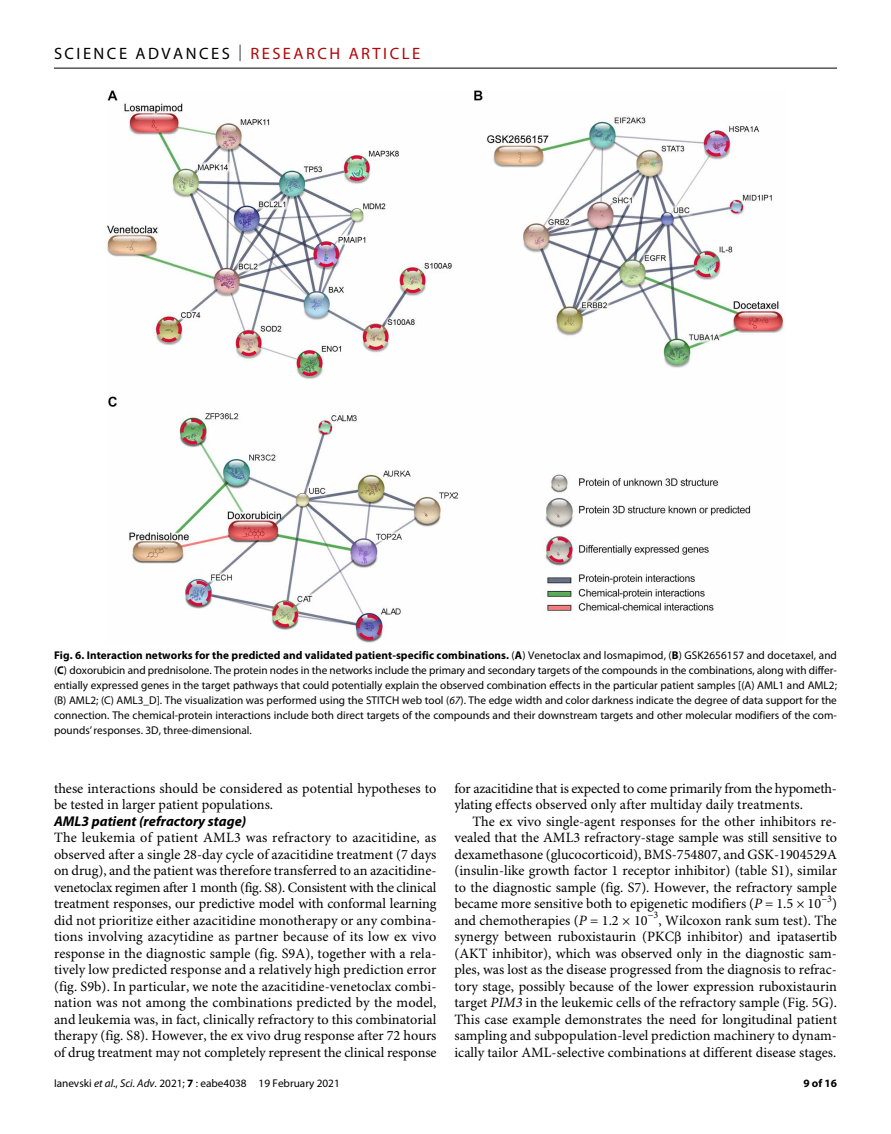
<style>
.page{position:relative;width:891px;height:1134px;background:#fff}
.page>*{position:absolute;margin:0;border:0;box-sizing:border-box;transform-origin:0 0}
.t1{font:16.5px "Myriad Pro";letter-spacing:.15em;color:#000}
.t2{font:14.25px/16.5px "Minion Pro";color:#000}
.t3{font:italic 700 14.25px "Myriad Pro";color:#000}
.t4{font:11.25px/15px "Myriad Pro";color:#000;text-align:justify}
.t5{font:700 11.25px "Myriad Pro";color:#000}
.s1{font-weight:300}
.s2{color:#b10508}
.s3{font-weight:700}
.s4{font-style:italic}
</style>
<div class="page">
<hr style="left:54px;top:68px;width:783px;height:1px;background:#000">
<img style="left:106px;top:90px;width:679px;height:553px">
<p class="t1" style="left:54px;top:40px;width:368px">SCIENCE ADVANCES <span class="s1">|</span> <span class="s2">RESEARCH ARTICLE</span></p>
<p class="t4" style="left:54px;top:648px;width:785px"><span class="s3">Fig. 6. Interaction networks for the predicted and validated patient-specific combinations.</span> (<span class="s3">A</span>) Venetoclax and losmapimod, (<span class="s3">B</span>) GSK2656157 and docetaxel, and (<span class="s3">C</span>) doxorubicin and prednisolone. The protein nodes in the networks include the primary and secondary targets of the compounds in the combinations, along with differ&shy;entially expressed genes in the target pathways that could potentially explain the observed combination effects in the particular patient samples [(A) AML1 and AML2; (B) AML2; (C) AML3_D]. The visualization was performed using the STITCH web tool (<span class="s4">67</span>). The edge width and color darkness indicate the degree of data support for the connection. The chemical-protein interactions include both direct targets of the compounds and their downstream targets and other molecular modifiers of the com&shy;pounds’ responses. 3D, three-dimensional.</p>
<p class="t2" style="left:54px;top:781px;width:384px">these interactions should be considered as potential hypotheses to be tested in larger patient populations.</p>
<p class="t3" style="left:54px;top:812px;width:194px">AML3 patient (refractory stage)</p>
<p class="t2" style="left:54px;top:831px;width:384px;text-align:justify">The leukemia of patient AML3 was refractory to azacitidine, as observed after a single 28-day cycle of azacitidine treatment (7 days on drug), and the patient was therefore transferred to an azacitidine&shy;venetoclax regimen after 1 month (fig. S8). Consistent with the clinical treatment responses, our predictive model with conformal learning did not prioritize either azacitidine monotherapy or any combina&shy;tions involving azacytidine as partner because of its low ex vivo response in the diagnostic sample (fig. S9A), together with a rela&shy;tively low predicted response and a relatively high prediction error (fig. S9b). In particular, we note the azacitidine-venetoclax combi&shy;nation was not among the combinations predicted by the model, and leukemia was, in fact, clinically refractory to this combinatorial therapy (fig. S8). However, the ex vivo drug response after 72 hours of drug treatment may not completely represent the clinical response</p>
<p class="t4" style="left:54px;top:1076px;width:287px">Ianevski <span class="s4">et al</span>., <span class="s4">Sci. Adv.</span> 2021; <span class="s3">7</span> : eabe4038 19 February 2021</p>
<p class="t2" style="left:454px;top:781px;width:384px">for azacitidine that is expected to come primarily from the hypometh&shy;ylating effects observed only after multiday daily treatments.</p>
<p class="t2" style="left:454px;top:814px;width:384px;text-align:justify;text-indent:18px">The ex vivo single-agent responses for the other inhibitors re&shy;vealed that the AML3 refractory-stage sample was still sensitive to dexamethasone (glucocorticoid), BMS-754807, and GSK-1904529A (insulin-like growth factor 1 receptor inhibitor) (table S1), similar to the diagnostic sample (fig. S7). However, the refractory sample became more sensitive both to epigenetic modifiers (<span class="s4">P</span> = 1.5 × 10<sup>−3</sup>) and chemotherapies (<span class="s4">P</span> = 1.2 × 10<sup>−3</sup>, Wilcoxon rank sum test). The synergy between ruboxistaurin (PKC inhibitor) and ipatasertib (AKT inhibitor), which was observed only in the diagnostic sam&shy;ples, was lost as the disease progressed from the diagnosis to refrac&shy;tory stage, possibly because of the lower expression ruboxistaurin target <span class="s4">PIM3</span> in the leukemic cells of the refractory sample (Fig. 5G).<br>This case example demonstrates the need for longitudinal patient sampling and subpopulation-level prediction machinery to dynam&shy;ically tailor AML-selective combinations at different disease stages.</p>
<p class="t5" style="left:803px;top:1074px;width:35px">9 of 16</p>
</div>
